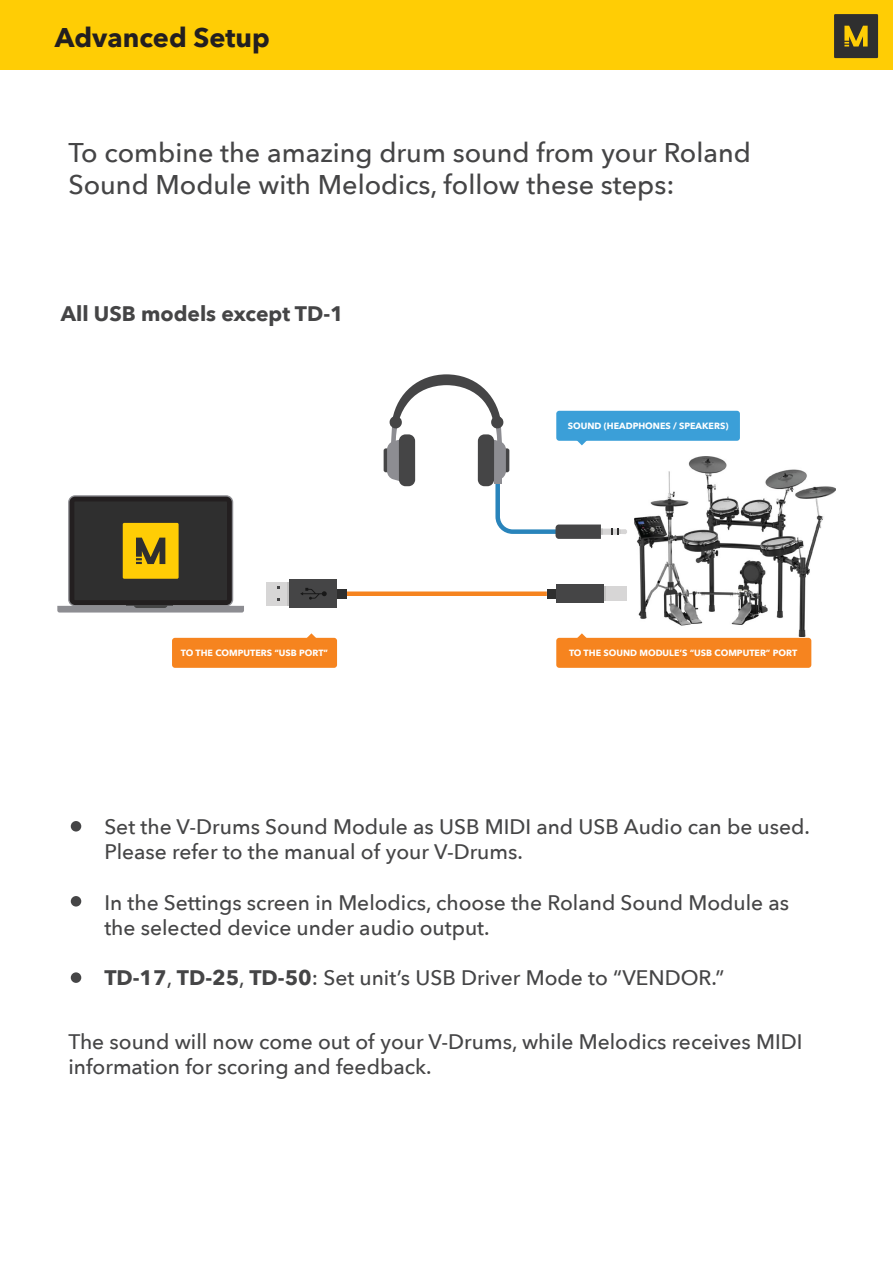
<style>
.page{position:relative;width:893px;height:1263px;background:#fff}
.page>*{position:absolute;margin:0;border:0;box-sizing:border-box;transform-origin:0 0}
.t1{font:500 27px/32.4px "Avenir Next";color:#454546}
.t2{font:700 27px "Avenir Next";color:#231f20}
.t3{font:500 21px/25.2px "Avenir Next";color:#454546}
.t4{font:700 21px "Avenir Next";color:#454546}
.t5{font:700 9px "Avenir Next";color:#fff}
.s1{font-weight:700}
</style>
<div class="page">
<div style="left:0;top:0;width:893px;height:70px;background:#ffcd05"></div>
<svg style="left:834px;top:14px;width:44px;height:44px;background:#514927"></svg>
<div style="left:172px;top:638px;width:165px;height:30px;background:#f6841f;border-radius:3px"></div>
<svg style="left:301px;top:633px;width:21px;height:5px"></svg>
<div style="left:556px;top:411px;width:184px;height:30px;background:#3b9fd8;border-radius:3px"></div>
<div style="left:556px;top:638px;width:255px;height:30px;background:#f6841f;border-radius:3px"></div>
<svg style="left:571px;top:633px;width:21px;height:5px"></svg>
<svg style="left:68px;top:495px;width:165px;height:111px"></svg>
<div style="left:70px;top:497px;width:162px;height:108px;background:#231f20;border-radius:6px"></div>
<div style="left:74px;top:501px;width:153px;height:99px;background:#2f2f2f"></div>
<svg style="left:57px;top:606px;width:187px;height:6px"></svg>
<svg style="left:123px;top:523px;width:56px;height:56px;background:#dab10c"></svg>
<div style="left:384px;top:448px;width:7px;height:24px;background:#454546;border-radius:2px"></div>
<svg style="left:593px;top:529px;width:27px;height:6px"></svg>
<svg style="left:387px;top:374px;width:215px;height:165px"></svg>
<svg style="left:612px;top:529px;width:15px;height:6px"></svg>
<div style="left:299px;top:591px;width:248px;height:5px;background:#f6841f"></div>
<div style="left:337px;top:589px;width:9px;height:9px;background:#2f2f2f"></div>
<div style="left:266px;top:582px;width:24px;height:23px;background:#d7d6d6"></div>
<hr style="left:287px;top:582px;width:3px;height:23px;background:#181818">
<div style="left:290px;top:580px;width:47px;height:28px;background:#454546"></div>
<svg style="left:300px;top:588px;width:27px;height:12px"></svg>
<div style="left:547px;top:589px;width:9px;height:9px;background:#2f2f2f"></div>
<div style="left:603px;top:587px;width:24px;height:14px;background:#d7d6d6"></div>
<hr style="left:603px;top:587px;width:3px;height:14px;background:#181818">
<div style="left:556px;top:584px;width:47px;height:19px;background:#454546"></div>
<img style="left:634px;top:457px;width:201px;height:179px">
<div style="left:71px;top:821px;width:10px;height:10px;background:#454546;border-radius:50%"></div>
<div style="left:71px;top:972px;width:10px;height:11px;background:#454546;border-radius:50%"></div>
<div style="left:71px;top:896px;width:10px;height:10px;background:#454546;border-radius:50%"></div>
<p class="t2" style="left:55px;top:14px;width:217px">Advanced Setup</p>
<p class="t1" style="left:68px;top:135px;width:684px">To combine the amazing drum sound from your Roland<br>Sound Module with Melodics, follow these steps:</p>
<p class="t4" style="left:61px;top:295px;width:284px">All USB models except TD-1</p>
<p class="t5" style="left:181px;top:645px;width:149px">TO THE COMPUTERS “USB PORT”</p>
<p class="t5" style="left:568px;top:418px;width:162px">SOUND (HEADPHONES / SPEAKERS)</p>
<p class="t5" style="left:569px;top:645px;width:230px">TO THE SOUND MODULE’S “USB COMPUTER” PORT</p>
<p class="t3" style="left:104px;top:813px;width:707px">Set the V-Drums Sound Module as USB MIDI and USB Audio can be used.<br>Please refer to the manual of your V-Drums.</p>
<p class="t3" style="left:104px;top:889px;width:686px">In the Settings screen in Melodics, choose the Roland Sound Module as the selected device under audio output.</p>
<p class="t3" style="left:104px;top:964px;width:621px"><span class="s1">TD-17</span>, <span class="s1">TD-25</span>, <span class="s1">TD-50</span>: Set unit’s USB Driver Mode to “VENDOR.”</p>
<p class="t3" style="left:68px;top:1028px;width:735px">The sound will now come out of your V-Drums, while Melodics receives MIDI information for scoring and feedback.</p>
</div>
